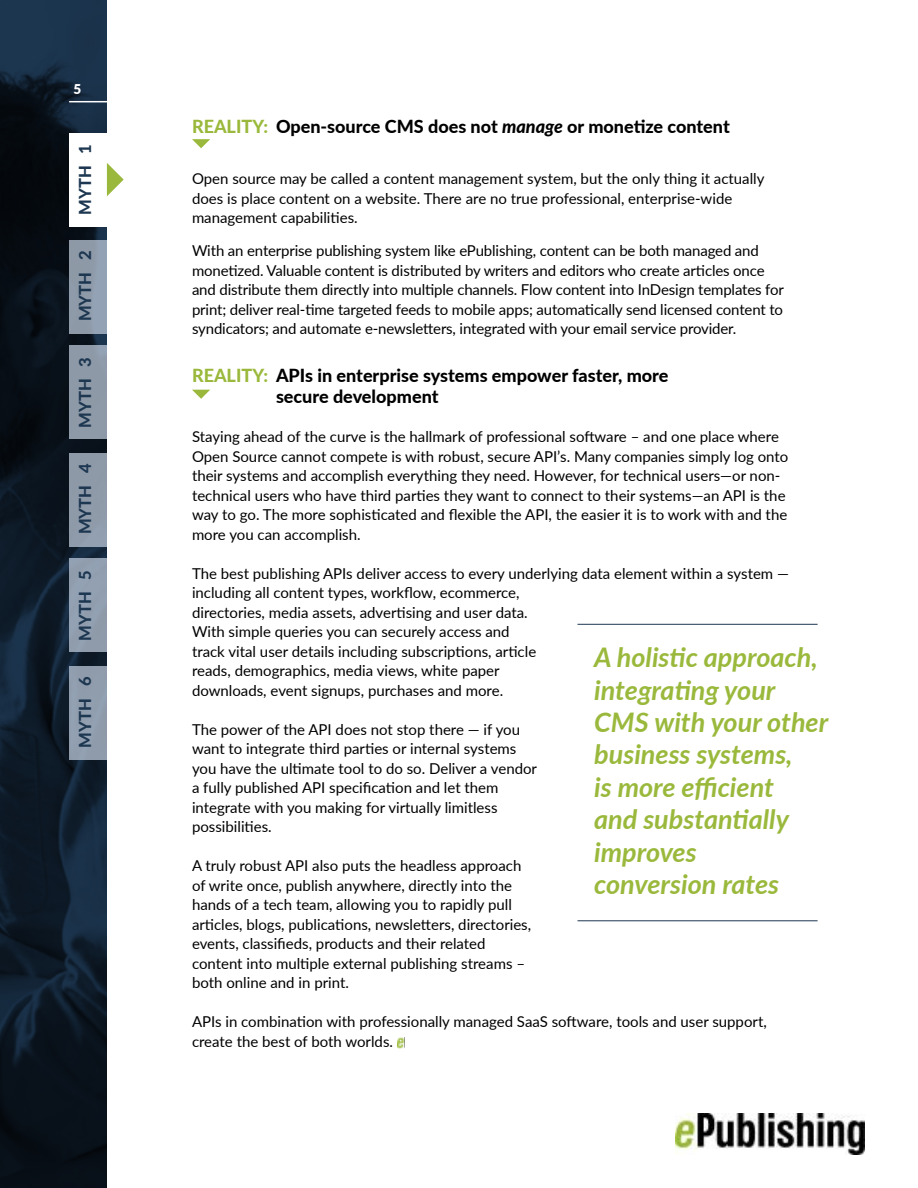
<style>
.page{position:relative;width:918px;height:1188px;background:#fff}
.page>*{position:absolute;margin:0;border:0;box-sizing:border-box;transform-origin:0 0}
.t1{font:italic 700 27px/32.4px "Lato";color:#9ab93c}
.t2{font:800 18px/21px "Lato";color:#000}
.t3{font:800 16.5px "Lato";color:#1d3751}
.t4{font:15px/19.5px "Lato";color:#000}
.t5{font:900 13.5px "Lato";color:#fff}
.s1{color:#9ab93c}
.s2{font-style:italic}
</style>
<div class="page">
<svg style="left:0;top:0;width:107px;height:1188px;background:#0d1926"></svg>
<img style="left:675px;top:1113px;width:189px;height:42px">
<hr style="left:69px;top:101px;width:46px;height:1px;background:#fff">
<svg style="left:192px;top:139px;width:18px;height:9px"></svg>
<svg style="left:192px;top:390px;width:18px;height:9px"></svg>
<svg style="left:397px;top:1037px;width:7px;height:11px"></svg>
<div style="left:69px;top:133px;width:44px;height:94px;background:#fff"></div>
<div style="left:69px;top:240px;width:38px;height:94px;background:#8f9aa9"></div>
<div style="left:69px;top:345px;width:38px;height:94px;background:#8e99a7"></div>
<div style="left:69px;top:453px;width:38px;height:94px;background:#8f9aa9"></div>
<div style="left:69px;top:558px;width:38px;height:94px;background:#919fb0"></div>
<div style="left:69px;top:666px;width:38px;height:94px;background:#909dad"></div>
<svg style="left:107px;top:163px;width:17px;height:33px"></svg>
<hr style="left:578px;top:624px;width:240px;height:1px;background:#1d3751">
<hr style="left:578px;top:920px;width:240px;height:1px;background:#1d3751">
<p class="t5" style="left:74px;top:79px;width:9px">5</p>
<p class="t3" style="left:73px;top:215px;width:72px;rotate:-90deg">MYTH 1</p>
<p class="t3" style="left:73px;top:321px;width:72px;rotate:-90deg">MYTH 2</p>
<p class="t3" style="left:73px;top:428px;width:72px;rotate:-90deg">MYTH 3</p>
<p class="t3" style="left:73px;top:534px;width:72px;rotate:-90deg">MYTH 4</p>
<p class="t3" style="left:73px;top:641px;width:72px;rotate:-90deg">MYTH 5</p>
<p class="t3" style="left:73px;top:748px;width:72px;rotate:-90deg">MYTH 6</p>
<p class="t2" style="left:192px;top:115px;width:539px"><span class="s1">REALITY:</span> Open-source CMS does not <span class="s2">manage</span> or monetize content</p>
<p class="t4" style="left:192px;top:168px;width:574px">Open source may be called a content management system, but the only thing it actually does is place content on a website. There are no true professional, enterprise-wide management capabilities.</p>
<p class="t4" style="left:192px;top:240px;width:593px">With an enterprise publishing system like ePublishing, content can be both managed and monetized. Valuable content is distributed by writers and editors who create articles once and distribute them directly into multiple channels. Flow content into InDesign templates for print; deliver real-time targeted feeds to mobile apps; automatically send licensed content to syndicators; and automate e-newsletters, integrated with your email service provider.</p>
<p class="t2" style="left:276px;top:364px;width:394px;text-indent:-84px"><span class="s1">REALITY:</span> APIs in enterprise systems empower faster, more secure development</p>
<p class="t4" style="left:192px;top:426px;width:598px">Staying ahead of the curve is the hallmark of professional software – and one place where Open Source cannot compete is with robust, secure API’s. Many companies simply log onto their systems and accomplish everything they need. However, for technical users—or non&shy;technical users who have third parties they want to connect to their systems—an API is the way to go. The more sophisticated and flexible the API, the easier it is to work with and the more you can accomplish.</p>
<p class="t4" style="left:192px;top:563px;width:599px">The best publishing APIs deliver access to every underlying data element within a system — including all content types, workflow, ecommerce,<br>directories, media assets, advertising and user data.<br>With simple queries you can securely access and<br>track vital user details including subscriptions, article<br>reads, demographics, media views, white paper<br>downloads, event signups, purchases and more.</p>
<p class="t4" style="left:192px;top:719px;width:347px">The power of the API does not stop there — if you want to integrate third parties or internal systems you have the ultimate tool to do so. Deliver a vendor a fully published API specification and let them integrate with you making for virtually limitless possibilities.</p>
<p class="t4" style="left:192px;top:855px;width:341px">A truly robust API also puts the headless approach of write once, publish anywhere, directly into the hands of a tech team, allowing you to rapidly pull articles, blogs, publications, newsletters, directories, events, classifieds, products and their related content into multiple external publishing streams – both online and in print.</p>
<p class="t4" style="left:192px;top:1011px;width:576px">APIs in combination with professionally managed SaaS software, tools and user support, create the best of both worlds.</p>
<h1 class="t1" style="left:594px;top:640px;width:236px">A holistic approach, integrating your<br>CMS with your other business systems,<br>is more efficient<br>and substantially improves<br>conversion rates</h1>
</div>
